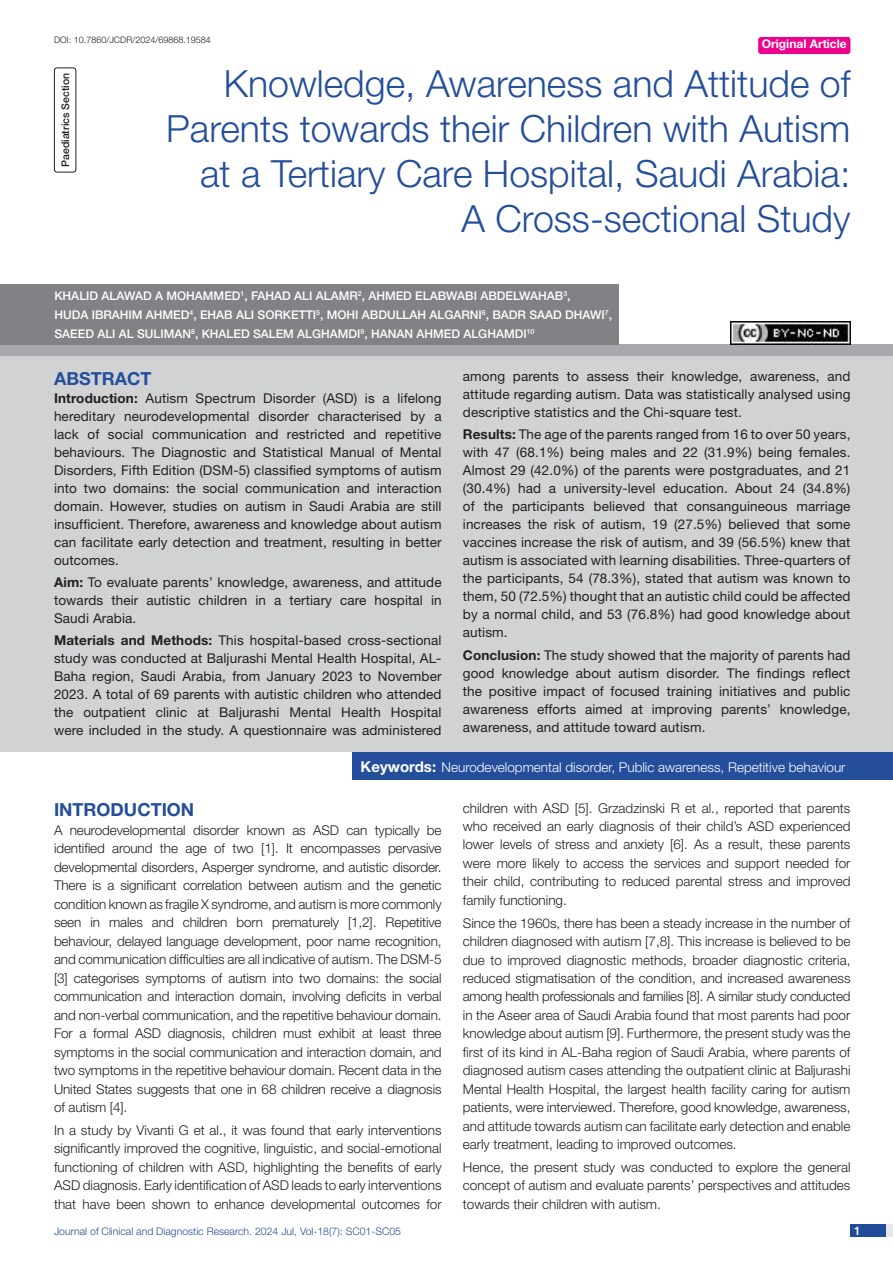
<style>
.page{position:relative;width:893px;height:1263px;background:#fff}
.page>*{position:absolute;margin:0;border:0;box-sizing:border-box;transform-origin:0 0}
.t1{font:300 37.5px/45px "Helvetica Neue";color:#244e9b;text-align:right}
.Heading{font:700 18px "Helvetica Neue";color:#244e9b}
.Abstract_head{font:700 18px "Helvetica Neue";color:#244e9b}
.Body_text{font:300 13.5px/18.5px "Helvetica Neue";color:#231f20;text-align:justify}
.Abstract_Text{font:13.5px/18px "Helvetica Neue";letter-spacing:.01em;color:#231f20;text-align:justify}
.Key_words{font:300 13.5px "Helvetica Neue";color:#fff}
.Author{font:500 12px/18.8px "Helvetica Neue";color:#fff}
.t2{font:700 12px "Helvetica Neue";color:#fff}
.t3{font:300 10.5px "Helvetica Neue";color:#244e9b}
.section{font:500 10.5px "Helvetica Neue";color:#231f20}
.DOI{font:300 9px "Helvetica Neue";color:#231f20}
.s1{font-weight:700}
.s2{font-weight:700;font-size:15px}
</style>
<div class="page">
<div style="left:850px;top:1224px;width:43px;height:13px;background:#e6e7e9"></div>
<div style="left:850px;top:1224px;width:35px;height:13px;background:#214c99"></div>
<div style="left:758px;top:37px;width:92px;height:17px;background:#ed028c;border-radius:3px"></div>
<div style="left:54px;top:68px;width:22px;height:104px;border:1px solid #231f20;border-radius:3px"></div>
<div style="left:0;top:344px;width:893px;height:12px;background:#a8a9ad"></div>
<div style="left:0;top:284px;width:619px;height:60px;background:#808285"></div>
<div style="left:0;top:356px;width:893px;height:396px;background:#d1d2d4"></div>
<div style="left:352px;top:752px;width:541px;height:28px;background:#244e9b"></div>
<img style="left:730px;top:322px;width:120px;height:22px">
<p class="DOI" style="left:54px;top:35px;width:158px">DOI: 10.7860/JCDR/2024/69868.19584</p>
<p class="t2" style="left:762px;top:37px;width:87px">Original Article</p>
<p class="section" style="left:59px;top:167px;width:95px;rotate:-90deg">PAEDIATRICS SECTION</p>
<p class="t1" style="left:166px;top:60px;width:686px">Knowledge, Awareness and Attitude of Parents towards their Children with Autism at a Tertiary Care Hospital, Saudi Arabia:<br>A Cross-sectional Study</p>
<p class="Author" style="left:54px;top:286px;width:559px">KHALID ALAWAD A MOHAMM ED<sup>1</sup>, FAHAD ALI ALAMR<sup>2</sup>, AHMED ELABWABI ABDELWAHAB<sup>3</sup>,<br>HUDA I BRAHIM AHMED<sup>4</sup>, EHAB ALI SORKETTI<sup>5</sup>, MOHI ABDULLAH ALGARNI<sup>6</sup>, BADR SAAD DHAWI<sup>7</sup>,<br>SAEED ALI AL SULIMAN<sup>8</sup>, KHALED SALEM ALGHAMDI<sup>9</sup>, HANAN AHMED ALGHAMDI<sup>10</sup></p>
<p class="Abstract_head" style="left:54px;top:367px;width:99px">ABSTRACT</p>
<p class="Abstract_Text" style="left:54px;top:389px;width:389px"><span class="s1">Introduction:</span> Autism Spectrum Disorder (ASD) is a lifelong hereditary neurodevelopmental disorder characterised by a lack of social communication and restricted and repetitive behaviours. The Diagnostic and Statistical Manual of Mental Disorders, Fifth Edition (DSM-5) classified symptoms of autism into two domains: the social communication and interaction domain. However, studies on autism in Saudi Arabia are still insufficient. Therefore, awareness and knowledge about autism can facilitate early detection and treatment, resulting in better outcomes.</p>
<p class="Abstract_Text" style="left:54px;top:573px;width:389px"><span class="s1">Aim:</span> To evaluate parents’ knowledge, awareness, and attitude towards their autistic children in a tertiary care hospital in Saudi Arabia.</p>
<p class="Abstract_Text" style="left:54px;top:631px;width:389px"><span class="s1">Materials and Methods:</span> This hospital-based cross-sectional study was conducted at Baljurashi Mental Health Hospital, AL-Baha region, Saudi Arabia, from January 2023 to November 2023. A total of 69 parents with autistic children who attended the outpatient clinic at Baljurashi Mental Health Hospital were included in the study. A questionnaire was administered</p>
<p class="Abstract_Text" style="left:463px;top:367px;width:389px">among parents to assess their knowledge, awareness, and attitude regarding autism. Data was statistically analysed using descriptive statistics and the Chi-square test.</p>
<p class="Abstract_Text" style="left:463px;top:425px;width:389px"><span class="s1">Results:</span> The age of the parents ranged from 16 to over 50 years, with 47 (68.1%) being males and 22 (31.9%) being females.<br>Almost 29 (42.0%) of the parents were postgraduates, and 21 (30.4%) had a university-level education. About 24 (34.8%) of the participants believed that consanguineous marriage increases the risk of autism, 19 (27.5%) believed that some vaccines increase the risk of autism, and 39 (56.5%) knew that autism is associated with learning disabilities. Three-quarters of the participants, 54 (78.3%), stated that autism was known to them, 50 (72.5%) thought that an autistic child could be affected by a normal child, and 53 (76.8%) had good knowledge about autism.</p>
<p class="Abstract_Text" style="left:463px;top:646px;width:389px"><span class="s1">Conclusion:</span> The study showed that the majority of parents had good knowledge about autism disorder. The findings reflect the positive impact of focused training initiatives and public awareness efforts aimed at improving parents’ knowledge, awareness, and attitude toward autism.</p>
<p class="Key_words" style="left:361px;top:759px;width:486px"><span class="s2">Keywords:</span> Neurodevelopmental disorder, Public awareness, Repetitive behaviour</p>
<p class="Heading" style="left:54px;top:798px;width:142px">INTRODUCTION</p>
<p class="Body_text" style="left:54px;top:820px;width:389px">A neurodevelopmental disorder known as ASD can typically be identified around the age of two [1]. It encompasses pervasive developmental disorders, Asperger syndrome, and autistic disorder.<br>There is a significant correlation between autism and the genetic condition known as fragile X syndrome, and autism is more commonly seen in males and children born prematurely [1,2]. Repetitive behaviour, delayed language development, poor name recognition, and communication difficulties are all indicative of autism. The DSM-5 [3] categorises symptoms of autism into two domains: the social communication and interaction domain, involving deficits in verbal and non-verbal communication, and the repetitive behaviour domain.<br>For a formal ASD diagnosis, children must exhibit at least three symptoms in the social communication and interaction domain, and two symptoms in the repetitive behaviour domain. Recent data in the United States suggests that one in 68 children receive a diagnosis of autism [4].</p>
<p class="Body_text" style="left:54px;top:1120px;width:389px">In a study by Vivanti G et al., it was found that early interventions significantly improved the cognitive, linguistic, and social-emotional functioning of children with ASD, highlighting the benefits of early ASD diagnosis. Early identification of ASD leads to early interventions that have been shown to enhance developmental outcomes for</p>
<p class="Body_text" style="left:463px;top:798px;width:389px">children with ASD [5]. Grzadzinski R et al., reported that parents who received an early diagnosis of their child’s ASD experienced lower levels of stress and anxiety [6]. As a result, these parents were more likely to access the services and support needed for their child, contributing to reduced parental stress and improved family functioning.</p>
<p class="Body_text" style="left:463px;top:913px;width:389px">Since the 1960s, there has been a steady increase in the number of children diagnosed with autism [7,8]. This increase is believed to be due to improved diagnostic methods, broader diagnostic criteria, reduced stigmatisation of the condition, and increased awareness among health professionals and families [8]. A similar study conducted in the Aseer area of Saudi Arabia found that most parents had poor knowledge about autism [9]. Furthermore, the present study was the first of its kind in AL-Baha region of Saudi Arabia, where parents of diagnosed autism cases attending the outpatient clinic at Baljurashi Mental Health Hospital, the largest health facility caring for autism patients, were interviewed. Therefore, good knowledge, awareness, and attitude towards autism can facilitate early detection and enable early treatment, leading to improved outcomes.</p>
<p class="Body_text" style="left:463px;top:1157px;width:389px">Hence, the present study was conducted to explore the general concept of autism and evaluate parents’ perspectives and attitudes towards their children with autism.</p>
<p class="t3" style="left:54px;top:1225px;width:349px">Journal of Clinical and Diagnostic Research. 2024 Jul, Vol-18(7): SC01-SC05</p>
<p class="Author" style="left:854px;top:1221px;width:8px">1</p>
</div>
